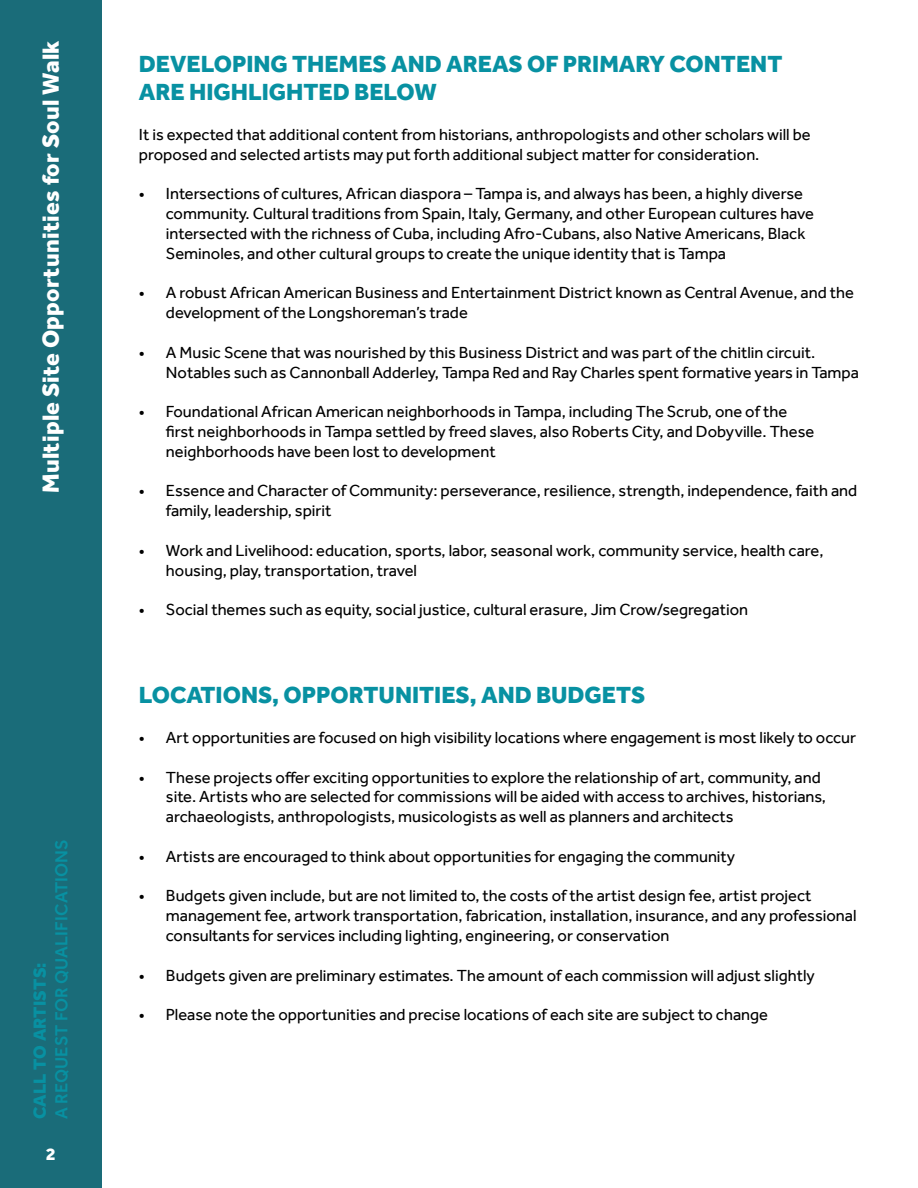
<style>
.page{position:relative;width:918px;height:1188px;background:#fff}
.page>*{position:absolute;margin:0;border:0;box-sizing:border-box;transform-origin:0 0}
.t1{font:800 24px/28.8px "Effra";color:#0891a2}
.t2{font:800 24px "Effra";letter-spacing:.01em;color:#fff}
.t3{font:500 18px "Effra";letter-spacing:.01em;color:#0891a2}
.t4{font:800 18px "Effra";letter-spacing:.01em;color:#0891a2}
.t5{font:800 18px "Effra";color:#fff}
.t6{font:16.5px/19.8px "Effra";color:#000}
</style>
<div class="page">
<div style="left:0;top:0;width:101px;height:1188px;background:#1a6c79"></div>
<h1 class="t2" style="left:36px;top:493px;width:454px;rotate:-90deg">Multiple Site Opportunities for Soul Walk</h1>
<p class="t4" style="left:29px;top:1119px;width:158px;rotate:-90deg">CALL TO ARTISTS:</p>
<p class="t3" style="left:51px;top:1119px;width:281px;rotate:-90deg">A REQUEST FOR QUALIFICATIONS</p>
<p class="t5" style="left:46px;top:1143px;width:12px">2</p>
<h1 class="t1" style="left:139px;top:49px;width:645px">DEVELOPING THEMES AND AREAS OF PRIMARY CONTENT<br>ARE HIGHLIGHTED BELOW</h1>
<p class="t6" style="left:139px;top:124px;width:673px">It is expected that additional content from historians, anthropologists and other scholars will be proposed and selected artists may put forth additional subject matter for consideration.</p>
<p class="t6" style="left:139px;top:184px;width:666px">• Intersections of cultures, African diaspora – Tampa is, and always has been, a highly diverse</p>
<p class="t6" style="left:166px;top:204px;width:649px">community. Cultural traditions from Spain, Italy, Germany, and other European cultures have</p>
<p class="t6" style="left:166px;top:223px;width:641px">intersected with the richness of Cuba, including Afro-Cubans, also Native Americans, Black</p>
<p class="t6" style="left:166px;top:243px;width:562px">Seminoles, and other cultural groups to create the unique identity that is Tampa</p>
<p class="t6" style="left:166px;top:283px;width:690px;text-indent:-27px">• A robust African American Business and Entertainment District known as Central Avenue, and the development of the Longshoreman’s trade</p>
<p class="t6" style="left:166px;top:342px;width:695px;text-indent:-27px">• A Music Scene that was nourished by this Business District and was part of the chitlin circuit.<br>Notables such as Cannonball Adderley, Tampa Red and Ray Charles spent formative years in Tampa</p>
<p class="t6" style="left:166px;top:402px;width:650px;text-indent:-27px">• Foundational African American neighborhoods in Tampa, including The Scrub, one of the first neighborhoods in Tampa settled by freed slaves, also Roberts City, and Dobyville. These neighborhoods have been lost to development</p>
<p class="t6" style="left:166px;top:481px;width:693px;text-indent:-27px">• Essence and Character of Community: perseverance, resilience, strength, independence, faith and family, leadership, spirit</p>
<p class="t6" style="left:139px;top:540px;width:686px">• Work and Livelihood: education, sports, labor, seasonal work, community service, health care,</p>
<p class="t6" style="left:166px;top:560px;width:253px">housing, play, transportation, travel</p>
<p class="t6" style="left:139px;top:600px;width:611px">• Social themes such as equity, social justice, cultural erasure, Jim Crow/segregation</p>
<h2 class="t1" style="left:139px;top:681px;width:508px">LOCATIONS, OPPORTUNITIES, AND BUDGETS</h2>
<p class="t6" style="left:139px;top:727px;width:719px">• Art opportunities are focused on high visibility locations where engagement is most likely to occur</p>
<p class="t6" style="left:166px;top:767px;width:662px;text-indent:-27px">• These projects offer exciting opportunities to explore the relationship of art, community, and site. Artists who are selected for commissions will be aided with access to archives, historians,</p>
<p class="t6" style="left:166px;top:807px;width:569px">archaeologists, anthropologists, musicologists as well as planners and architects</p>
<p class="t6" style="left:139px;top:846px;width:597px">• Artists are encouraged to think about opportunities for engaging the community</p>
<p class="t6" style="left:166px;top:886px;width:692px;text-indent:-27px">• Budgets given include, but are not limited to, the costs of the artist design fee, artist project management fee, artwork transportation, fabrication, installation, insurance, and any professional</p>
<p class="t6" style="left:166px;top:925px;width:505px">consultants for services including lighting, engineering, or conservation</p>
<p class="t6" style="left:139px;top:965px;width:677px">• Budgets given are preliminary estimates. The amount of each commission will adjust slightly</p>
<p class="t6" style="left:139px;top:1005px;width:631px">• Please note the opportunities and precise locations of each site are subject to change</p>
</div>
